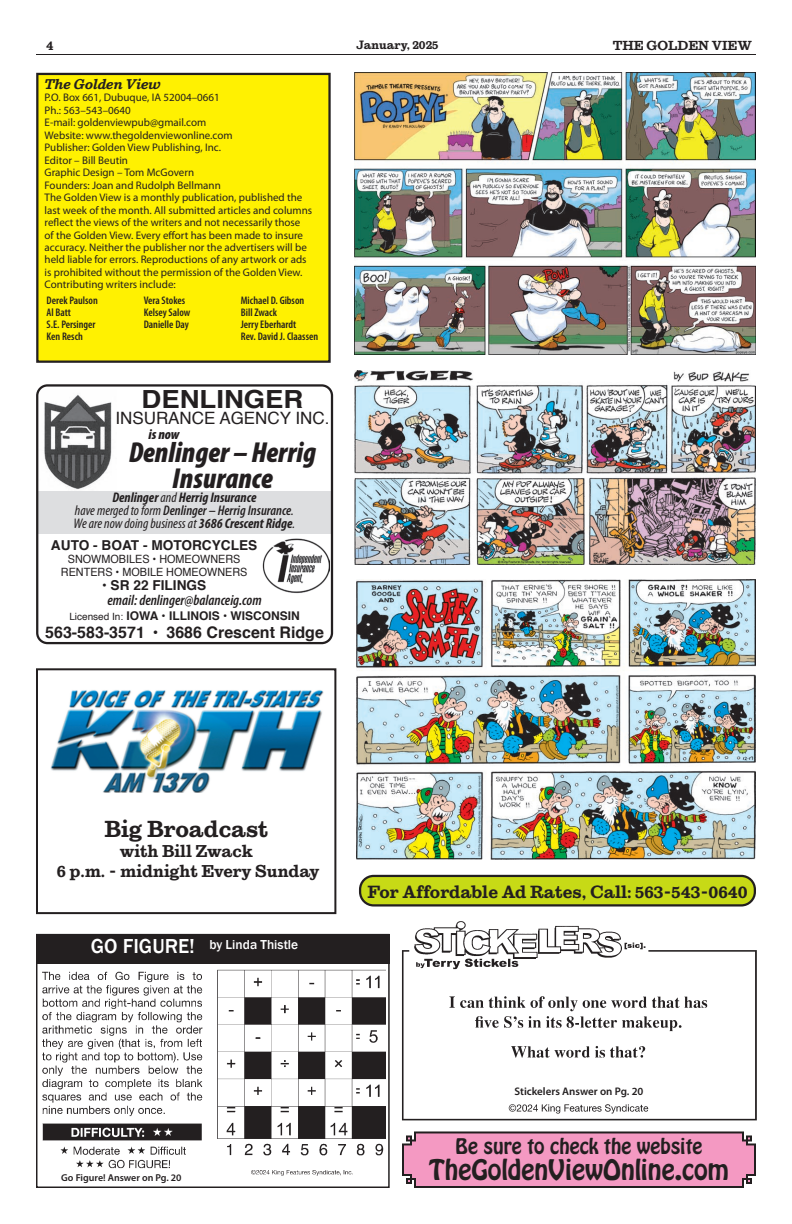
<style>
.page{position:relative;width:792px;height:1224px;background:#fff}
.page>*{position:absolute;margin:0;border:0;box-sizing:border-box;transform-origin:0 0}
.Body_text__indent__25{font:italic 900 condensed 29px/26px "Myriad Pro";color:#231f20;text-align:center}
.t1{font:25px "Hobo Std";color:#231f20}
.t2{font:700 25px "Helvetica";color:#231f20;scale:1.1 1}
.center_text_bold_14{font:800 23px "Sutro";color:#231f20}
.Body_Flush{font:500 20.8px "Franklin Gothic";color:#fff}
.t3{font:19px "Hobo Std";color:#231f20}
.center_text_bold_14-2{font:800 17.5px "Sutro";color:#231f20}
.center_text_bold_14-3{font:800 17px "Sutro";color:#231f20}
.t4{font:17px "Helvetica";color:#231f20}
.t5{font:700 16px "Helvetica";color:#231f20}
.Quotes{font:italic 600 condensed 14.8px "Myriad Pro";color:#231f20}
.Body_text__indent__25-2{font:italic 600 condensed 14px "Myriad Pro";color:#231f20}
.Body_text__indent__25-3{font:italic condensed 14px "Myriad Pro";color:#231f20}
.Body_text__indent__25-4{font:italic 700 condensed 14px "Myriad Pro";color:#231f20}
.t6{font:italic 800 14px "Sutro";color:#231f20}
.Body_text__indent__25-5{font:italic 900 condensed 14px "Myriad Pro";color:#231f20}
.t7{font:700 13.7px "Helvetica";color:#231f20}
.Body_Flush-2{font:500 13.4px "Franklin Gothic";color:#fff}
.t8{font:800 13px "Sutro";color:#231f20}
.t9{font:700 12px "Helvetica";color:#231f20}
.t10{font:800 12px "Sutro";color:#231f20}
.t11{font:11.4px "Helvetica";color:#231f20;scale:.95 1}
.t12{font:11px/12.5px "Myriad Pro";color:#231f20}
.t13{font:600 condensed 11px "Myriad Pro";color:#231f20}
.t14{font:600 11px "Myriad Pro";color:#231f20}
.t15{font:600 10px "Myriad Pro";color:#231f20}
.s1{font-weight:400}
.s2{font-weight:700}
.s3{font-weight:400;font-size:10px}
</style>
<div class="page">
<hr style="left:36px;top:54px;width:720px;height:1px;background:#231f20">
<img style="left:402px;top:921px;width:355px;height:200px">
<div style="left:36px;top:668px;width:300px;height:246px;border:2px solid #231f20"></div>
<img style="left:51px;top:690px;width:272px;height:103px">
<div style="left:37px;top:74px;width:293px;height:288px;background:#fff101"></div>
<div style="left:36px;top:73px;width:295px;height:290px;border:2px solid #231f20"></div>
<img style="left:354px;top:370px;width:402px;height:194px">
<img style="left:39px;top:389px;width:77px;height:103px">
<div style="left:38px;top:492px;width:293px;height:42px;background:#dddee0"></div>
<img style="left:262px;top:538px;width:67px;height:56px">
<div style="left:36px;top:384px;width:297px;height:260px;border:2px solid #231f20;border-radius:10px"></div>
<div style="left:360px;top:876px;width:395px;height:29px;background:#c7da16;border-radius:14px"></div>
<div style="left:359px;top:875px;width:397px;height:32px;border:2px solid #231f20;border-radius:14px"></div>
<div style="left:36px;top:934px;width:354px;height:254px;border:1px solid #231f20"></div>
<div style="left:36px;top:935px;width:354px;height:29px;background:#231f20"></div>
<img style="left:42px;top:969px;width:344px;height:207px">
<img style="left:356px;top:579px;width:399px;height:281px">
<img style="left:354px;top:72px;width:402px;height:282px">
<svg style="left:402px;top:1131px;width:354px;height:57px;background:#e291b5"></svg>
<p class="t8" style="left:46px;top:38px;width:9px">4</p>
<p class="t10" style="left:356px;top:38px;width:83px">January, 2025</p>
<p class="t8" style="left:613px;top:38px;width:141px">THE GOLDEN VIEW</p>
<p class="t6" style="left:45px;top:76px;width:118px">The Golden View</p>
<p class="t12" style="left:45px;top:91px;width:177px">P.O. Box 661, Dubuque, IA 52004–0661</p>
<p class="t12" style="left:45px;top:103px;width:88px">Ph.: 563–543–0640</p>
<p class="t12" style="left:45px;top:116px;width:163px">E-mail: goldenviewpub@gmail.com</p>
<p class="t12" style="left:45px;top:128px;width:189px">Website: www.thegoldenviewonline.com</p>
<p class="t12" style="left:45px;top:141px;width:178px">Publisher: Golden View Publishing, Inc.</p>
<p class="t12" style="left:45px;top:153px;width:85px">Editor – Bill Beutin</p>
<p class="t12" style="left:45px;top:166px;width:151px">Graphic Design – Tom McGovern</p>
<p class="t12" style="left:45px;top:178px;width:178px">Founders: Joan and Rudolph Bellmann</p>
<p class="t12" style="left:45px;top:191px;width:269px">The Golden View is a monthly publication, published the last week of the month. All submitted articles and columns reflect the views of the writers and not necessarily those of the Golden View. Every effort has been made to insure accuracy. Neither the publisher nor the advertisers will be held liable for errors. Reproductions of any artwork or ads is prohibited without the permission of the Golden View.<br>Contributing writers include:</p>
<p class="t13" style="left:144px;top:294px;width:43px">Vera Stokes</p>
<p class="t13" style="left:144px;top:306px;width:48px">Kelsey Salow</p>
<p class="t13" style="left:144px;top:318px;width:47px">Danielle Day</p>
<p class="t13" style="left:241px;top:294px;width:65px">Michael D. Gibson</p>
<p class="t13" style="left:241px;top:306px;width:38px">Bill Zwack</p>
<p class="t13" style="left:241px;top:318px;width:57px">Jerry Eberhardt</p>
<p class="t13" style="left:241px;top:330px;width:79px">Rev. David J. Claassen</p>
<p class="t13" style="left:47px;top:294px;width:53px">Derek Paulson</p>
<p class="t13" style="left:47px;top:306px;width:26px">Al Batt</p>
<p class="t13" style="left:47px;top:318px;width:51px">S.E. Persinger</p>
<p class="t13" style="left:47px;top:330px;width:38px">Ken Resch</p>
<p class="t2" style="left:142px;top:377px;width:149px">DENLINGER</p>
<p class="t4" style="left:115px;top:405px;width:216px">INSURANCE AGENCY INC.</p>
<p class="Body_text__indent__25-5" style="left:148px;top:425px;width:32px">is now</p>
<p class="Body_text__indent__25" style="left:129px;top:438px;width:189px">Denlinger – Herrig<br>Insurance</p>
<p class="Body_text__indent__25-4" style="left:112px;top:489px;width:146px">Denlinger <span class="s1">and</span> Herrig Insurance</p>
<p class="Body_text__indent__25-2" style="left:75px;top:502px;width:220px"><span class="s1">have merged to form</span> Denlinger – Herrig Insurance<span class="s1">.</span></p>
<p class="Body_text__indent__25-3" style="left:74px;top:515px;width:223px">We are now doing business at <span class="s2">3686 Crescent Ridge</span>.</p>
<p class="t7" style="left:51px;top:533px;width:208px">AUTO - BOAT - MOTORCYCLES</p>
<p class="t11" style="left:68px;top:550px;width:183px">SNOWMOBILES • HOMEOWNERS</p>
<p class="t11" style="left:61px;top:563px;width:198px">RENTERS • MOBILE HOMEOWNERS</p>
<p class="t7" style="left:102px;top:573px;width:106px">• SR 22 FILINGS</p>
<p class="Quotes" style="left:108px;top:591px;width:156px">email: denlinger@balanceig.com</p>
<p class="t9" style="left:69px;top:605px;width:232px"><span class="s3">Licensed In:</span> IOWA • ILLINOIS • WISCONSIN</p>
<p class="t5" style="left:45px;top:618px;width:280px">563-583-3571 • 3686 Crescent Ridge</p>
<p class="center_text_bold_14" style="left:105px;top:817px;width:165px">Big Broadcast</p>
<p class="center_text_bold_14-3" style="left:120px;top:842px;width:135px">with Bill Zwack</p>
<p class="center_text_bold_14-3" style="left:57px;top:862px;width:264px">6 p.m. - midnight Every Sunday</p>
<p class="Body_Flush" style="left:91px;top:933px;width:106px">GO FIGURE!</p>
<p class="Body_Flush-2" style="left:209px;top:936px;width:90px">by Linda Thistle</p>
<p class="center_text_bold_14-2" style="left:367px;top:882px;width:382px">For Affordable Ad Rates, Call: 563-543-0640</p>
<p class="t15" style="left:61px;top:1172px;width:122px">Go Figure! Answer on Pg. 20</p>
<p class="t14" style="left:515px;top:1085px;width:130px">Stickelers Answer on Pg. 20</p>
<p class="t3" style="left:455px;top:1133px;width:249px">Be sure to check the website</p>
<p class="t1" style="left:429px;top:1153px;width:301px">TheGoldenViewOnline.com</p>
</div>
